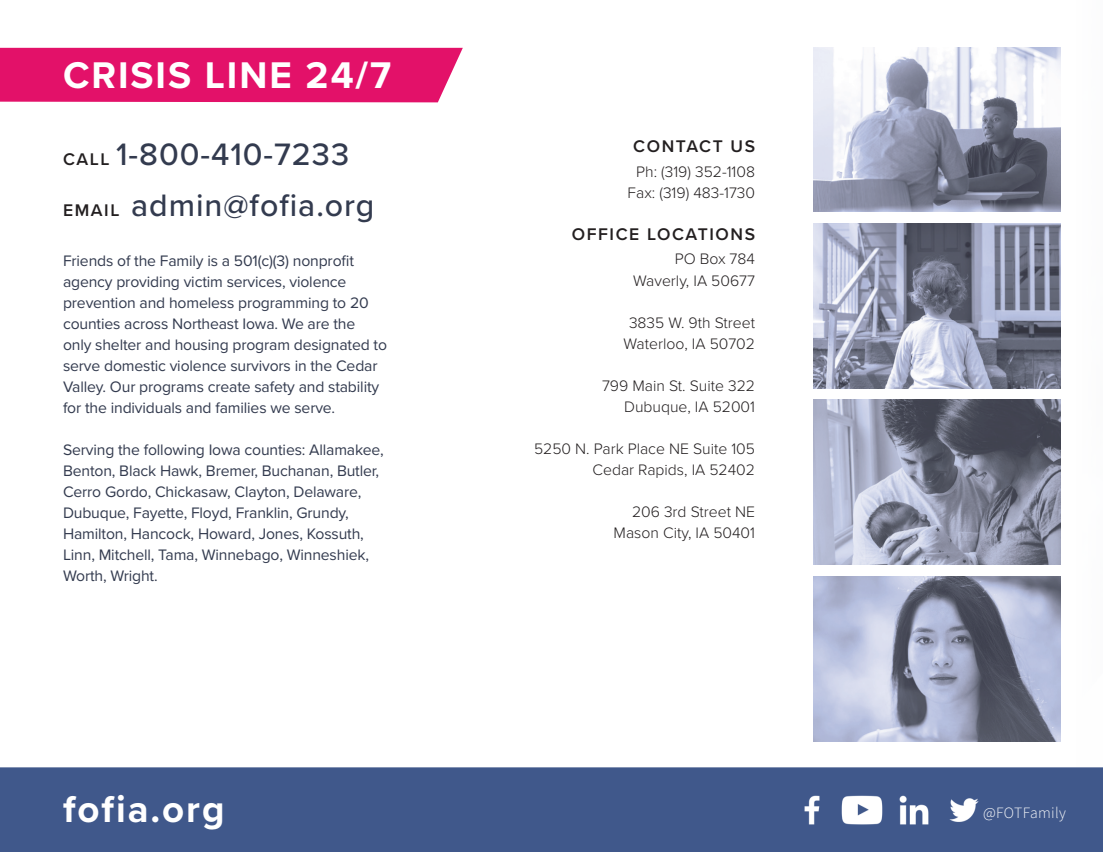
<style>
.page{position:relative;width:1103px;height:852px;background:#fff}
.page>*{position:absolute;margin:0;border:0;box-sizing:border-box;transform-origin:0 0}
.t1{font:700 38.5px "Proxima Nova";letter-spacing:.05em;color:#fff}
.t2{font:500 32.2px/50.8px "Proxima Nova";letter-spacing:.03em;color:#333b4f}
.t3{font:700 29.75px "Proxima Nova";letter-spacing:.05em;color:#fff}
.t4{font:600 17.5px "Proxima Nova";letter-spacing:.09em;color:#231f20}
.t5{font:15.75px/21px "Proxima Nova";letter-spacing:-.01em;color:#333b4f}
.t6{font:300 15.75px/21px "Proxima Nova";color:#231f20;text-align:right}
.t7{font:300 15.75px "Source Sans Pro";letter-spacing:.02em;color:#fff}
.s1{font-weight:600;font-size:17.5px;color:#231f20}
</style>
<div class="page">
<img style="left:1060px;top:47px;width:1px;height:695px">
<div style="left:0;top:48px;width:463px;height:54px;background:#e31169"></div>
<img style="left:813px;top:48px;width:247px;height:164px">
<img style="left:813px;top:223px;width:247px;height:165px">
<img style="left:813px;top:400px;width:247px;height:164px">
<div style="left:0;top:767px;width:1102px;height:85px;background:#40588b"></div>
<img style="left:789px;top:787px;width:45px;height:45px">
<img style="left:891px;top:787px;width:45px;height:45px">
<img style="left:839px;top:787px;width:45px;height:45px">
<img style="left:941px;top:787px;width:45px;height:45px">
<img style="left:813px;top:576px;width:247px;height:165px">
<h1 class="t1" style="left:63px;top:47px;width:330px">CRISIS LINE 24/7</h1>
<h2 class="t2" style="left:63px;top:128px;width:313px"><span class="s1">CALL</span> 1-800-410-7233<br><span class="s1">EMAIL</span> admin@fofia.org</h2>
<p class="t5" style="left:63px;top:249px;width:325px">Friends of the Family is a 501(c)(3) nonprofit agency providing victim services, violence prevention and homeless programming to 20 counties across Northeast Iowa. We are the only shelter and housing program designated to serve domestic violence survivors in the Cedar Valley. Our programs create safety and stability for the individuals and families we serve.</p>
<p class="t5" style="left:63px;top:438px;width:322px">Serving the following Iowa counties: Allamakee, Benton, Black Hawk, Bremer, Buchanan, Butler, Cerro Gordo, Chickasaw, Clayton, Delaware, Dubuque, Fayette, Floyd, Franklin, Grundy, Hamilton, Hancock, Howard, Jones, Kossuth, Linn, Mitchell, Tama, Winnebago, Winneshiek, Worth, Wright.</p>
<p class="t4" style="left:633px;top:134px;width:123px">CONTACT US</p>
<p class="t6" style="left:627px;top:160px;width:129px;text-align:center">Ph: (319) 352-1108<br>Fax: (319) 483-1730</p>
<p class="t4" style="left:572px;top:221px;width:185px">OFFICE LOCATIONS</p>
<p class="t6" style="left:633px;top:248px;width:123px">PO Box 784<br>Waverly, IA 50677</p>
<p class="t6" style="left:623px;top:311px;width:133px;text-align:center">3835 W. 9th Street<br>Waterloo, IA 50702</p>
<p class="t6" style="left:602px;top:374px;width:154px">799 Main St. Suite 322<br>Dubuque, IA 52001</p>
<p class="t6" style="left:534px;top:437px;width:222px">5250 N. Park Place NE Suite 105<br>Cedar Rapids, IA 52402</p>
<p class="t6" style="left:613px;top:500px;width:143px">206 3rd Street NE<br>Mason City, IA 50401</p>
<h3 class="t3" style="left:63px;top:789px;width:126px">fofia.org</h3>
<p class="t7" style="left:983px;top:802px;width:84px">@FOTFamily</p>
</div>
